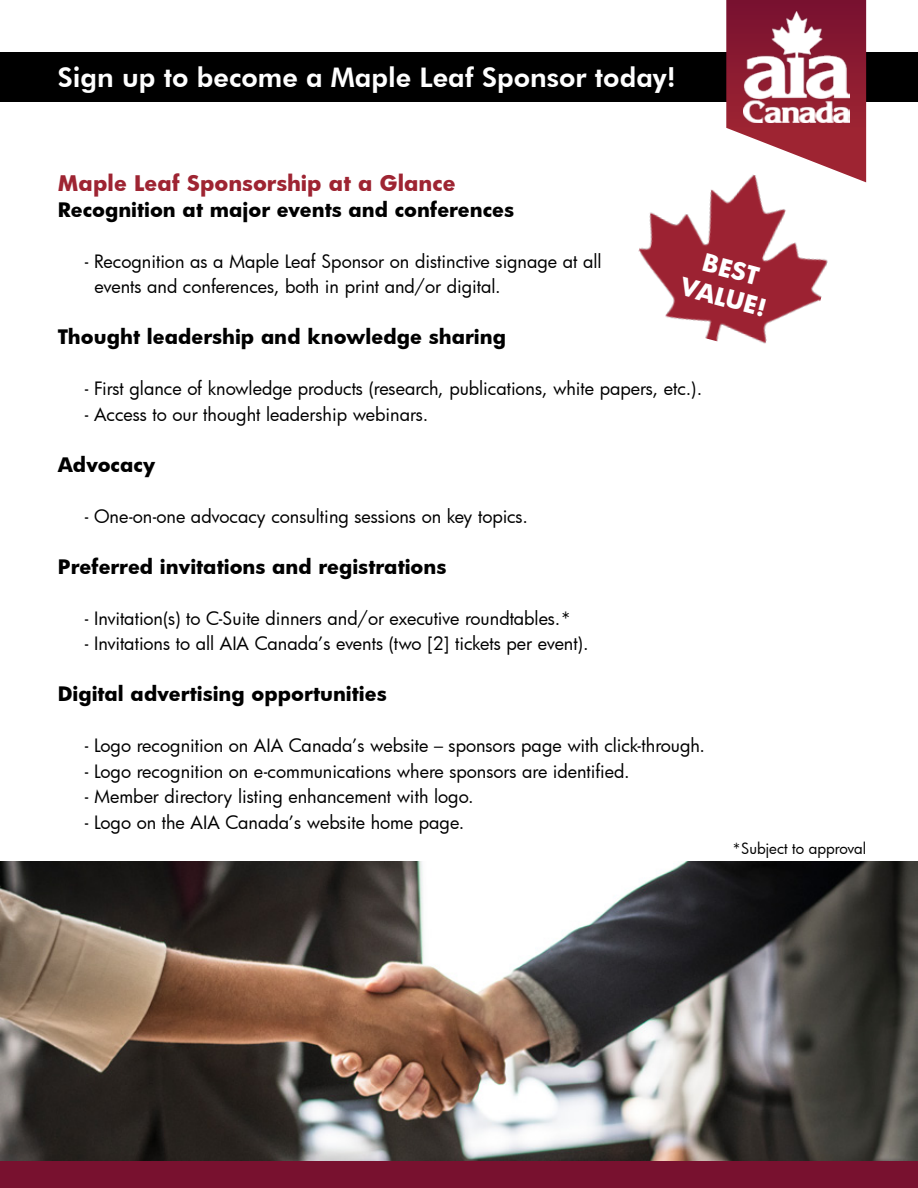
<style>
.page{position:relative;width:918px;height:1188px;background:#fff}
.page>*{position:absolute;margin:0;border:0;box-sizing:border-box;transform-origin:0 0}
.t1{font:800 27px "Futura BT";color:#fff}
.t2{font:700 24px/28.8px "Futura";color:#fff;text-align:center}
.t3{font:700 21px "Futura";color:#9e2432}
.t4{font:700 19.5px "Futura";color:#000}
.t5{font:18px/25.5px "Futura";color:#000}
.t6{font:15px "Futura";letter-spacing:-.005em;color:#000}
</style>
<div class="page">
<div style="left:0;top:52px;width:918px;height:50px;background:#000"></div>
<img style="left:0;top:862px;width:918px;height:299px">
<svg style="left:726px;top:0;width:140px;height:182px;background:#972e41"></svg>
<div style="left:0;top:1161px;width:918px;height:27px;background:#78112f"></div>
<img style="left:743px;top:12px;width:107px;height:111px">
<img style="left:638px;top:151px;width:209px;height:193px">
<h1 class="t1" style="left:58px;top:61px;width:619px">Sign up to become a Maple Leaf Sponsor today!</h1>
<p class="t3" style="left:58px;top:169px;width:399px">Maple Leaf Sponsorship at a Glance</p>
<p class="t4" style="left:58px;top:196px;width:458px">Recognition at major events and conferences</p>
<p class="t5" style="left:95px;top:248px;width:509px;text-indent:-10px">- Recognition as a Maple Leaf Sponsor on distinctive signage at all events and conferences, both in print and/or digital.</p>
<p class="t4" style="left:58px;top:323px;width:450px">Thought leadership and knowledge sharing</p>
<p class="t5" style="left:85px;top:376px;width:619px">- First glance of knowledge products (research, publications, white papers, etc.).</p>
<p class="t5" style="left:85px;top:401px;width:345px">- Access to our thought leadership webinars.</p>
<p class="t4" style="left:58px;top:451px;width:99px">Advocacy</p>
<p class="t5" style="left:85px;top:503px;width:445px">- One-on-one advocacy consulting sessions on key topics.</p>
<p class="t4" style="left:58px;top:553px;width:390px">Preferred invitations and registrations</p>
<p class="t5" style="left:85px;top:605px;width:488px">- Invitation(s) to C-Suite dinners and/or executive roundtables.*</p>
<p class="t5" style="left:85px;top:631px;width:506px">- Invitations to all AIA Canada’s events (two [2] tickets per event).</p>
<p class="t4" style="left:58px;top:680px;width:330px">Digital advertising opportunities</p>
<p class="t5" style="left:85px;top:733px;width:622px">- Logo recognition on AIA Canada’s website – sponsors page with click-through.</p>
<p class="t5" style="left:85px;top:758px;width:546px">- Logo recognition on e-communications where sponsors are identified.</p>
<p class="t5" style="left:85px;top:784px;width:390px">- Member directory listing enhancement with logo.</p>
<p class="t5" style="left:85px;top:809px;width:381px">- Logo on the AIA Canada’s website home page.</p>
<h2 class="t2" style="left:692px;top:243px;width:90px;rotate:15deg">BEST<br>VALUE!</h2>
<p class="t6" style="left:732px;top:839px;width:135px">*Subject to approval</p>
</div>
